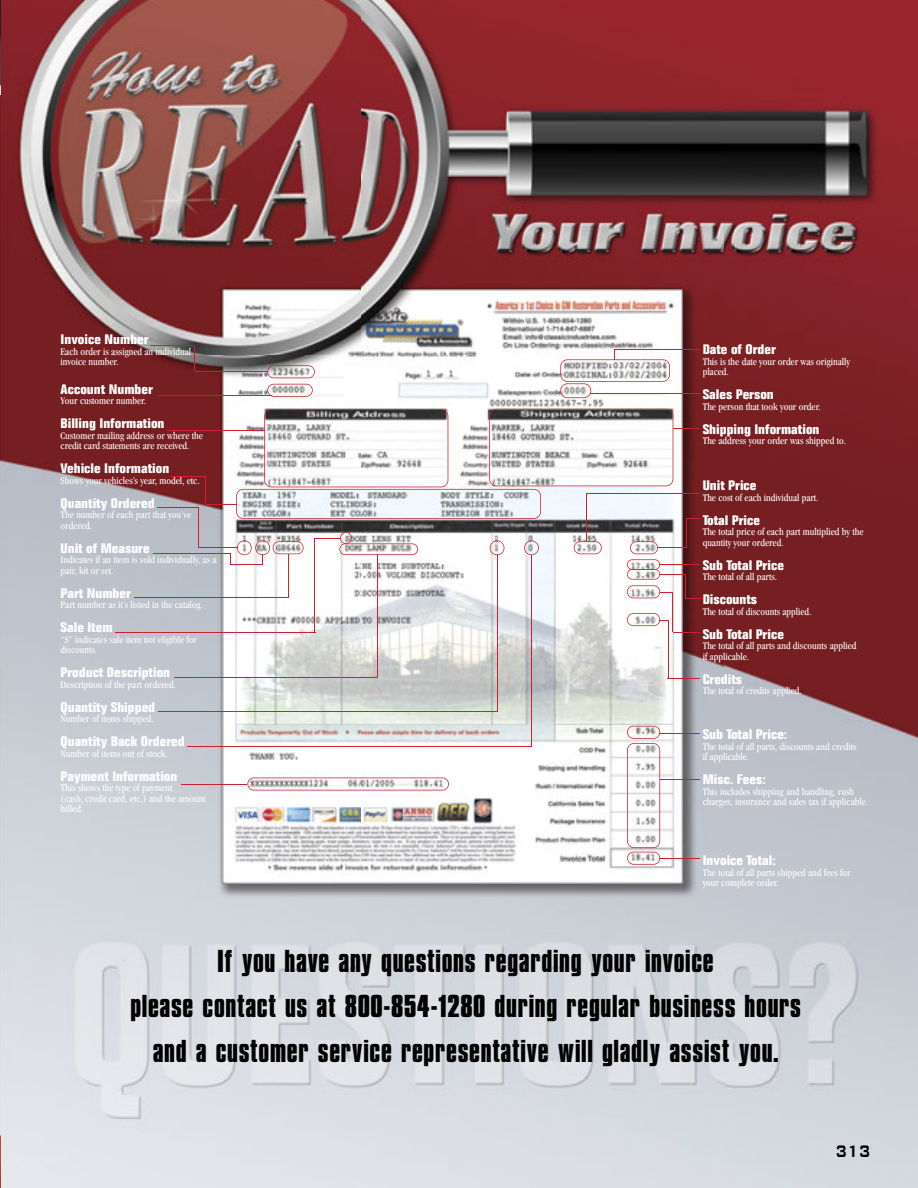
<style>
.page{position:relative;width:918px;height:1188px;background:#fff}
.page>*{position:absolute;margin:0;border:0;box-sizing:border-box;transform-origin:0 0}
.t1{font:700 30px/45px "Compacta ICG";color:#000;text-align:center}
.t2{font:700 16.5px "Bank Gothic";color:#000;scale:.8 1}
.t3{font:700 condensed 13.5px "Folio Std";color:#fff;scale:1.2 1}
.t4{font:condensed 10.5px/10.5px "Garamond";color:#fff}
</style>
<div class="page">
<img style="left:0;top:0;width:918px;height:1188px">
<hr style="left:195px;top:371px;width:72px;height:1px;background:#cc2131">
<hr style="left:198px;top:547px;width:39px;height:1px;background:#cc2131">
<hr style="left:181px;top:784px;width:66px;height:1px;background:#cc2131">
<hr style="left:206px;top:504px;width:30px;height:1px;background:#cc2131">
<hr style="left:168px;top:430px;width:97px;height:1px;background:#cc2131">
<hr style="left:154px;top:553px;width:76px;height:1px;background:#cc2131">
<svg style="left:237px;top:540px;width:67px;height:24px"></svg>
<hr style="left:288px;top:555px;width:1px;height:43px;background:#cc2131">
<hr style="left:134px;top:597px;width:154px;height:1px;background:#cc2131">
<hr style="left:615px;top:349px;width:85px;height:1px;background:#cc2131">
<hr style="left:377px;top:554px;width:1px;height:123px;background:#cc2131">
<hr style="left:174px;top:677px;width:203px;height:1px;background:#cc2131">
<svg style="left:490px;top:540px;width:14px;height:15px"></svg>
<svg style="left:524px;top:540px;width:15px;height:15px"></svg>
<svg style="left:574px;top:541px;width:28px;height:13px"></svg>
<hr style="left:497px;top:555px;width:1px;height:157px;background:#cc2131">
<hr style="left:532px;top:555px;width:1px;height:192px;background:#cc2131">
<hr style="left:158px;top:711px;width:340px;height:1px;background:#cc2131">
<hr style="left:187px;top:746px;width:345px;height:1px;background:#cc2131">
<hr style="left:587px;top:494px;width:1px;height:48px;background:#cc2131">
<hr style="left:158px;top:395px;width:114px;height:1px;background:#cc2131">
<svg style="left:267px;top:365px;width:48px;height:13px"></svg>
<svg style="left:267px;top:384px;width:46px;height:13px"></svg>
<svg style="left:247px;top:778px;width:202px;height:12px"></svg>
<svg style="left:627px;top:726px;width:33px;height:139px"></svg>
<hr style="left:660px;top:733px;width:40px;height:1px;background:#cc2131">
<hr style="left:660px;top:779px;width:40px;height:1px;background:#cc2131">
<hr style="left:660px;top:858px;width:40px;height:1px;background:#cc2131">
<hr style="left:591px;top:393px;width:109px;height:1px;background:#cc2131">
<svg style="left:560px;top:350px;width:110px;height:48px"></svg>
<svg style="left:195px;top:345px;width:1px;height:26px"></svg>
<hr style="left:151px;top:345px;width:44px;height:1px;background:#cc2131">
<svg style="left:205px;top:477px;width:1px;height:27px"></svg>
<hr style="left:172px;top:476px;width:34px;height:1px;background:#cc2131">
<hr style="left:198px;top:507px;width:1px;height:40px;background:#cc2131">
<hr style="left:157px;top:507px;width:41px;height:1px;background:#cc2131">
<hr style="left:230px;top:564px;width:32px;height:1px;background:#cc2131">
<svg style="left:315px;top:532px;width:103px;height:23px"></svg>
<hr style="left:315px;top:538px;width:1px;height:94px;background:#cc2131">
<hr style="left:115px;top:632px;width:200px;height:1px;background:#cc2131">
<svg style="left:627px;top:613px;width:41px;height:13px"></svg>
<hr style="left:668px;top:620px;width:1px;height:59px;background:#cc2131">
<hr style="left:668px;top:678px;width:32px;height:1px;background:#cc2131">
<hr style="left:673px;top:592px;width:1px;height:40px;background:#cc2131">
<svg style="left:673px;top:632px;width:27px;height:1px"></svg>
<svg style="left:627px;top:541px;width:76px;height:58px"></svg>
<hr style="left:686px;top:518px;width:1px;height:30px;background:#cc2131">
<svg style="left:236px;top:409px;width:464px;height:110px"></svg>
<img style="left:0;top:0;width:1px;height:94px">
<img style="left:0;top:1131px;width:1px;height:57px">
<p class="t3" style="left:61px;top:335px;width:75px">Invoice Number</p>
<p class="t4" style="left:61px;top:347px;width:132px">Each order is assigned an individual invoice number.</p>
<p class="t3" style="left:61px;top:384px;width:78px">Account Number</p>
<p class="t4" style="left:61px;top:396px;width:87px">Your customer number.</p>
<p class="t3" style="left:61px;top:419px;width:88px">Billing Information</p>
<p class="t4" style="left:61px;top:431px;width:144px">Customer mailing address or where the credit card statements are received.</p>
<p class="t3" style="left:61px;top:464px;width:92px">Vehicle Information</p>
<p class="t4" style="left:61px;top:476px;width:141px">Shows your vehicles’s year, model, etc.</p>
<p class="t3" style="left:61px;top:498px;width:80px">Quantity Ordered</p>
<p class="t4" style="left:61px;top:510px;width:132px">The number of each part that you’ve ordered.</p>
<p class="t3" style="left:61px;top:543px;width:76px">Unit of Measure</p>
<p class="t4" style="left:61px;top:555px;width:158px">Indicates if an item is sold individually, as a pair, kit or set.</p>
<p class="t3" style="left:61px;top:588px;width:60px">Part Number</p>
<p class="t4" style="left:61px;top:600px;width:144px">Part number as it’s listed in the catalog.</p>
<p class="t3" style="left:61px;top:623px;width:45px">Sale Item</p>
<p class="t4" style="left:61px;top:635px;width:138px">“S” indicates sale item not eligible for discounts.</p>
<p class="t3" style="left:61px;top:668px;width:93px">Product Description</p>
<p class="t4" style="left:61px;top:680px;width:117px">Description of the part ordered.</p>
<p class="t3" style="left:61px;top:702px;width:80px">Quantity Shipped</p>
<p class="t4" style="left:61px;top:714px;width:95px">Number of items shipped.</p>
<p class="t3" style="left:61px;top:737px;width:105px">Quantity Back Ordered</p>
<p class="t4" style="left:61px;top:749px;width:109px">Number of items out of stock.</p>
<p class="t3" style="left:61px;top:771px;width:99px">Payment Information</p>
<p class="t4" style="left:61px;top:783px;width:147px">This shows the type of payment<br>(cash, credit card, etc.) and the amount billed.</p>
<p class="t3" style="left:703px;top:345px;width:62px">Date of Order</p>
<p class="t4" style="left:703px;top:357px;width:149px">This is the date your order was originally placed.</p>
<p class="t3" style="left:703px;top:390px;width:61px">Sales Person</p>
<p class="t4" style="left:703px;top:402px;width:120px">The person that took your order.</p>
<p class="t3" style="left:703px;top:424px;width:99px">Shipping Information</p>
<p class="t4" style="left:703px;top:437px;width:145px">The address your order was shipped to.</p>
<p class="t3" style="left:703px;top:480px;width:46px">Unit Price</p>
<p class="t4" style="left:703px;top:493px;width:117px">The cost of each individual part.</p>
<p class="t3" style="left:703px;top:515px;width:49px">Total Price</p>
<p class="t4" style="left:703px;top:527px;width:162px">The total price of each part multiplied by the quantity your ordered.</p>
<p class="t3" style="left:703px;top:560px;width:69px">Sub Total Price</p>
<p class="t4" style="left:703px;top:572px;width:76px">The total of all parts.</p>
<p class="t3" style="left:703px;top:594px;width:47px">Discounts</p>
<p class="t4" style="left:703px;top:607px;width:110px">The total of discounts applied.</p>
<p class="t3" style="left:703px;top:629px;width:69px">Sub Total Price</p>
<p class="t4" style="left:703px;top:641px;width:155px">The total of all parts and discounts applied if applicable.</p>
<p class="t3" style="left:703px;top:674px;width:34px">Credits</p>
<p class="t4" style="left:703px;top:686px;width:101px">The total of credits applied.</p>
<p class="t3" style="left:703px;top:730px;width:72px">Sub Total Price:</p>
<p class="t4" style="left:703px;top:742px;width:155px">The total of all parts, discounts and credits if applicable.</p>
<p class="t3" style="left:703px;top:775px;width:54px">Misc. Fees:</p>
<p class="t4" style="left:703px;top:787px;width:167px">This includes shipping and handling, rush charges, insurance and sales tax if applicable.</p>
<p class="t3" style="left:703px;top:855px;width:62px">Invoice Total:</p>
<p class="t4" style="left:703px;top:868px;width:150px">The total of all parts shipped and fees for your complete order.</p>
<h1 class="t1" style="left:130px;top:943px;width:673px">If you have any questions regarding your invoice<br>please contact us at 800-854-1280 during regular business hours and a customer service representative will gladly assist you.</h1>
<h2 class="t2" style="left:835px;top:1141px;width:46px">313</h2>
</div>
